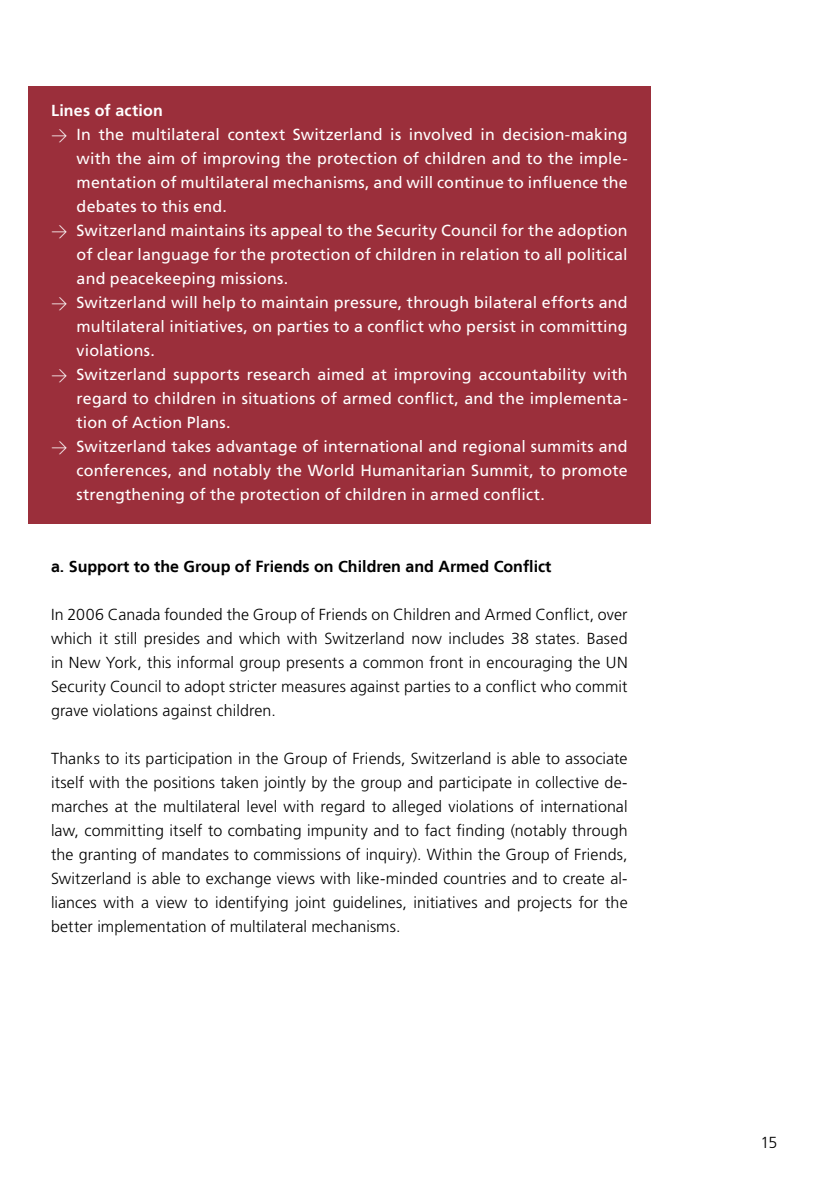
<style>
.page{position:relative;width:840px;height:1191px;background:#fff}
.page>*{position:absolute;margin:0;border:0;box-sizing:border-box;transform-origin:0 0}
.t1{font:300 16px/24px "Frutiger LT Pro";letter-spacing:.005em;color:#000;text-align:justify}
.t2{font:16px "Frutiger LT Pro";letter-spacing:.01em;color:#fff}
.t3{font:700 16px "Frutiger LT";color:#000}
.t4{font:700 16px "Frutiger LT Pro";letter-spacing:.015em;color:#fff}
.s1{font-family:"DIN";font-weight:300}
</style>
<div class="page">
<div style="left:28px;top:86px;width:622px;height:438px;background:#9b2f3b"></div>
<p class="t4" style="left:51px;top:101px;width:113px">Lines of action</p>
<p class="t2" style="left:51px;top:125px;width:577px"><span class="s1">&gt;</span> In the multilateral context Switzerland is involved in decision-making</p>
<p class="t2" style="left:77px;top:149px;width:552px">with the aim of improving the protection of children and to the imple-</p>
<p class="t2" style="left:77px;top:173px;width:552px">mentation of multilateral mechanisms, and will continue to influence the</p>
<p class="t2" style="left:77px;top:197px;width:152px">debates to this end.</p>
<p class="t2" style="left:51px;top:221px;width:578px"><span class="s1">&gt;</span> Switzerland maintains its appeal to the Security Council for the adoption</p>
<p class="t2" style="left:77px;top:245px;width:552px">of clear language for the protection of children in relation to all political</p>
<p class="t2" style="left:77px;top:269px;width:213px">and peacekeeping missions.</p>
<p class="t2" style="left:51px;top:293px;width:577px"><span class="s1">&gt;</span> Switzerland will help to maintain pressure, through bilateral efforts and</p>
<p class="t2" style="left:76px;top:317px;width:552px">multilateral initiatives, on parties to a conflict who persist in committing</p>
<p class="t2" style="left:76px;top:341px;width:80px">violations.</p>
<p class="t2" style="left:51px;top:365px;width:577px"><span class="s1">&gt;</span> Switzerland supports research aimed at improving accountability with</p>
<p class="t2" style="left:76px;top:389px;width:552px">regard to children in situations of armed conflict, and the implementa-</p>
<p class="t2" style="left:76px;top:413px;width:155px">tion of Action Plans.</p>
<p class="t2" style="left:51px;top:437px;width:577px"><span class="s1">&gt;</span> Switzerland takes advantage of international and regional summits and</p>
<p class="t2" style="left:76px;top:461px;width:552px">conferences, and notably the World Humanitarian Summit, to promote</p>
<p class="t2" style="left:76px;top:485px;width:469px">strengthening of the protection of children in armed conflict.</p>
<p class="t3" style="left:51px;top:557px;width:501px">a. Support to the Group of Friends on Children and Armed Conflict</p>
<p class="t1" style="left:51px;top:603px;width:578px">In 2006 Canada founded the Group of Friends on Children and Armed Conflict, over which it still presides and which with Switzerland now includes 38 states. Based in New York, this informal group presents a common front in encouraging the UN Security Council to adopt stricter measures against parties to a conflict who commit grave violations against children.</p>
<p class="t1" style="left:51px;top:747px;width:578px">Thanks to its participation in the Group of Friends, Switzerland is able to associate itself with the positions taken jointly by the group and participate in collective de&shy;marches at the multilateral level with regard to alleged violations of international law, committing itself to combating impunity and to fact finding (notably through the granting of mandates to commissions of inquiry). Within the Group of Friends, Switzerland is able to exchange views with like-minded countries and to create al&shy;liances with a view to identifying joint guidelines, initiatives and projects for the better implementation of multilateral mechanisms.</p>
<p class="t1" style="left:760px;top:1131px;width:18px">15</p>
</div>
